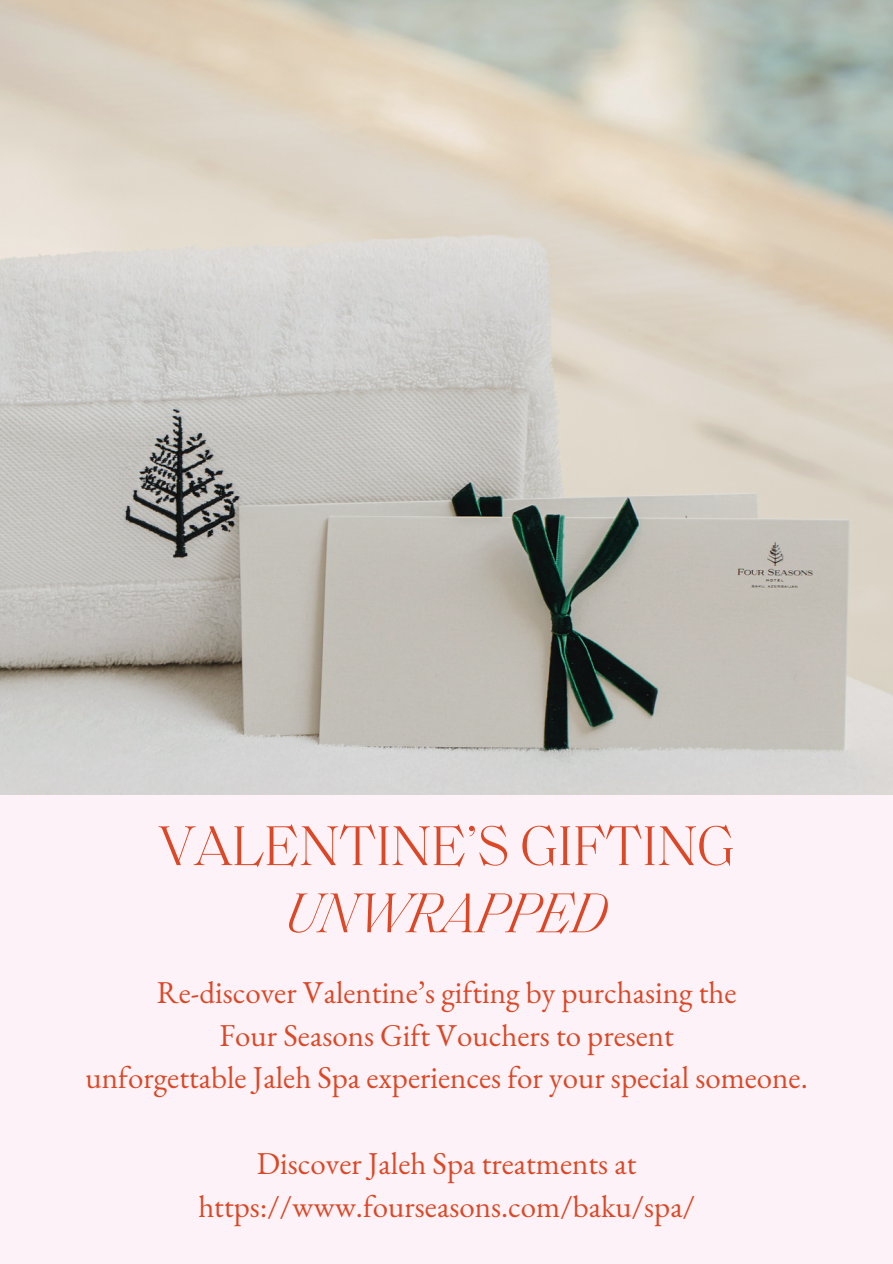
<style>
.page{position:relative;width:893px;height:1264px;background:#fff}
.page>*{position:absolute;margin:0;border:0;box-sizing:border-box;transform-origin:0 0}
.t1{font:300 57px "Saol Standard";color:#dc4827}
.t2{font:italic 300 57px "Saol Standard";color:#dc4827}
.t3{font:31.05px "EB Garamond";color:#dc4827}
</style>
<div class="page">
<div style="left:0;top:0;width:892px;height:1263px;background:#fdf2f7"></div>
<img style="left:0;top:0;width:892px;height:794px">
<p class="t1" style="left:159px;top:822px;width:577px">VALENTINE’S GIFTING</p>
<h1 class="t2" style="left:286px;top:889px;width:323px">UNWRAPPED</h1>
<p class="t3" style="left:157px;top:971px;width:581px">Re-discover Valentine’s gifting by purchasing the</p>
<p class="t3" style="left:219px;top:1014px;width:456px">Four Seasons Gift Vouchers to present</p>
<p class="t3" style="left:86px;top:1057px;width:723px">unforgettable Jaleh Spa experiences for your special someone.</p>
<p class="t3" style="left:257px;top:1142px;width:381px">Discover Jaleh Spa treatments at</p>
<p class="t3" style="left:198px;top:1185px;width:498px">https://www.fourseasons.com/baku/spa/</p>
</div>
